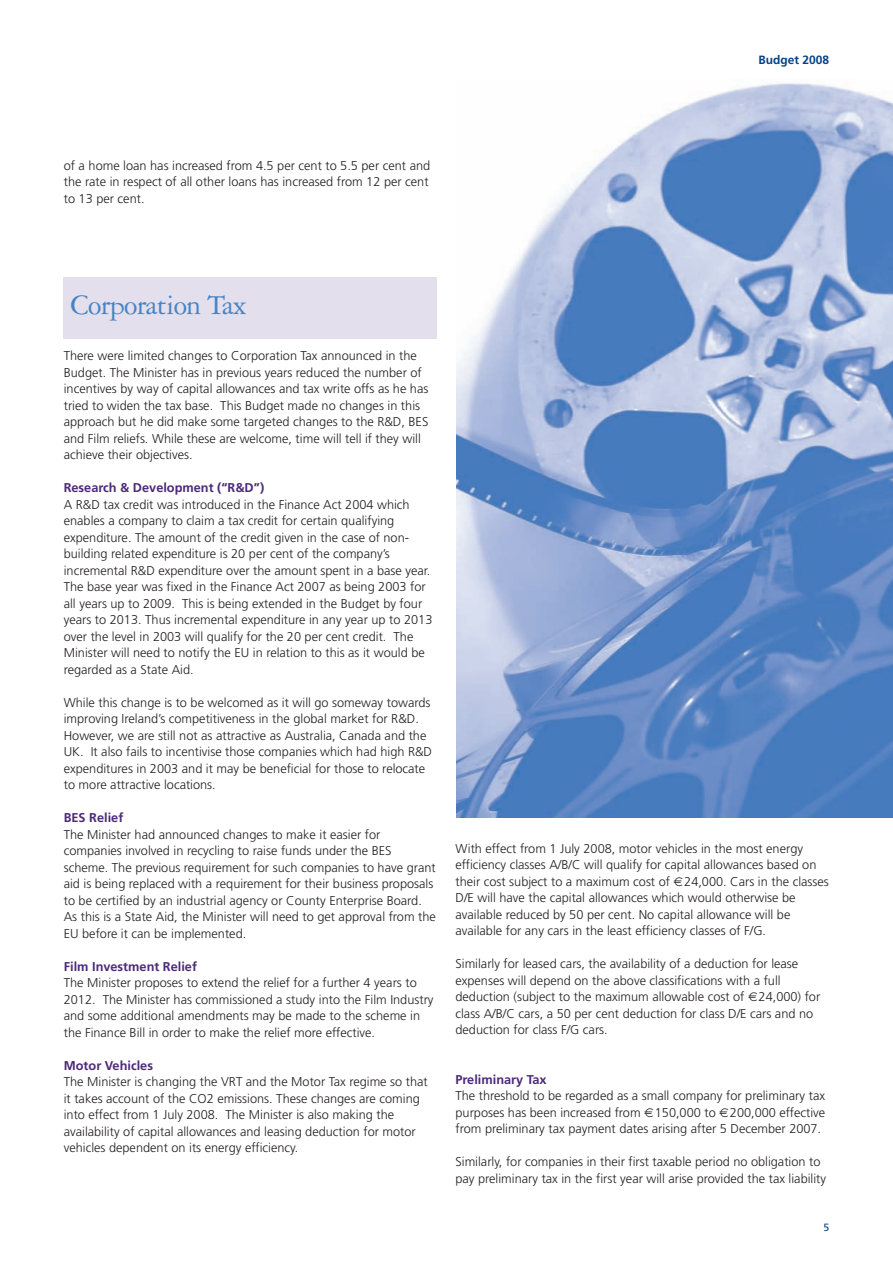
<style>
.page{position:relative;width:893px;height:1263px;background:#fff}
.page>*{position:absolute;margin:0;border:0;box-sizing:border-box;transform-origin:0 0}
.t1{font:30px "Garamond Three";letter-spacing:-.025em;color:#4884c5}
.t2{font:300 12.75px/16.5px "Frutiger";color:#231f20}
.t3{font:700 12.75px "Frutiger";color:#4c2979}
.t4{font:700 12px "Frutiger";color:#054286}
.t5{font:10.5px "Frutiger";color:#054286}
</style>
<div class="page">
<div style="left:64px;top:277px;width:373px;height:61px;background:#e3dfec"></div>
<img style="left:456px;top:83px;width:436px;height:734px">
<p class="t4" style="left:758px;top:55px;width:72px">Budget 2008</p>
<p class="t2" style="left:64px;top:158px;width:368px">of a home loan has increased from 4.5 per cent to 5.5 per cent and the rate in respect of all other loans has increased from 12 per cent to 13 per cent.</p>
<h1 class="t1" style="left:71px;top:295px;width:177px">Corporation Tax</h1>
<p class="t2" style="left:64px;top:348px;width:366px">There were limited changes to Corporation Tax announced in the Budget. The Minister has in previous years reduced the number of incentives by way of capital allowances and tax write offs as he has tried to widen the tax base. This Budget made no changes in this approach but he did make some targeted changes to the R&amp;D, BES and Film reliefs. While these are welcome, time will tell if they will achieve their objectives.</p>
<p class="t3" style="left:64px;top:482px;width:202px">Research &amp; Development (“R&amp;D”)</p>
<p class="t2" style="left:64px;top:497px;width:370px">A R&amp;D tax credit was introduced in the Finance Act 2004 which enables a company to claim a tax credit for certain qualifying expenditure. The amount of the credit given in the case of non&shy;building related expenditure is 20 per cent of the company’s incremental R&amp;D expenditure over the amount spent in a base year.<br>The base year was fixed in the Finance Act 2007 as being 2003 for all years up to 2009. This is being extended in the Budget by four years to 2013. Thus incremental expenditure in any year up to 2013 over the level in 2003 will qualify for the 20 per cent credit. The Minister will need to notify the EU in relation to this as it would be regarded as a State Aid.</p>
<p class="t2" style="left:64px;top:695px;width:370px">While this change is to be welcomed as it will go someway towards improving Ireland’s competitiveness in the global market for R&amp;D.<br>However, we are still not as attractive as Australia, Canada and the UK. It also fails to incentivise those companies which had high R&amp;D expenditures in 2003 and it may be beneficial for those to relocate to more attractive locations.</p>
<p class="t3" style="left:64px;top:812px;width:61px">BES Relief</p>
<p class="t2" style="left:64px;top:827px;width:374px">The Minister had announced changes to make it easier for companies involved in recycling to raise funds under the BES scheme. The previous requirement for such companies to have grant aid is being replaced with a requirement for their business proposals to be certified by an industrial agency or County Enterprise Board.<br>As this is a State Aid, the Minister will need to get approval from the EU before it can be implemented.</p>
<p class="t3" style="left:64px;top:961px;width:135px">Film Investment Relief</p>
<p class="t2" style="left:64px;top:975px;width:371px">The Minister proposes to extend the relief for a further 4 years to 2012. The Minister has commissioned a study into the Film Industry and some additional amendments may be made to the scheme in the Finance Bill in order to make the relief more effective.</p>
<p class="t3" style="left:64px;top:1060px;width:91px">Motor Vehicles</p>
<p class="t2" style="left:64px;top:1074px;width:365px">The Minister is changing the VRT and the Motor Tax regime so that it takes account of the CO2 emissions. These changes are coming into effect from 1 July 2008. The Minister is also making the availability of capital allowances and leasing deduction for motor vehicles dependent on its energy efficiency.</p>
<p class="t2" style="left:455px;top:841px;width:375px">With effect from 1 July 2008, motor vehicles in the most energy efficiency classes A/B/C will qualify for capital allowances based on their cost subject to a maximum cost of 24,000. Cars in the classes D/E will have the capital allowances which would otherwise be available reduced by 50 per cent. No capital allowance will be available for any cars in the least efficiency classes of F/G.</p>
<p class="t2" style="left:455px;top:957px;width:366px">Similarly for leased cars, the availability of a deduction for lease expenses will depend on the above classifications with a full deduction (subject to the maximum allowable cost of 24,000) for class A/B/C cars, a 50 per cent deduction for class D/E cars and no deduction for class F/G cars.</p>
<p class="t3" style="left:455px;top:1074px;width:93px">Preliminary Tax</p>
<p class="t2" style="left:455px;top:1089px;width:371px;text-align:justify">The threshold to be regarded as a small company for preliminary tax purposes has been increased from 150,000 to 200,000 effective from preliminary tax payment dates arising after 5 December 2007.</p>
<p class="t2" style="left:455px;top:1155px;width:372px">Similarly, for companies in their first taxable period no obligation to pay preliminary tax in the first year will arise provided the tax liability</p>
<p class="t5" style="left:823px;top:1223px;width:7px">5</p>
</div>
